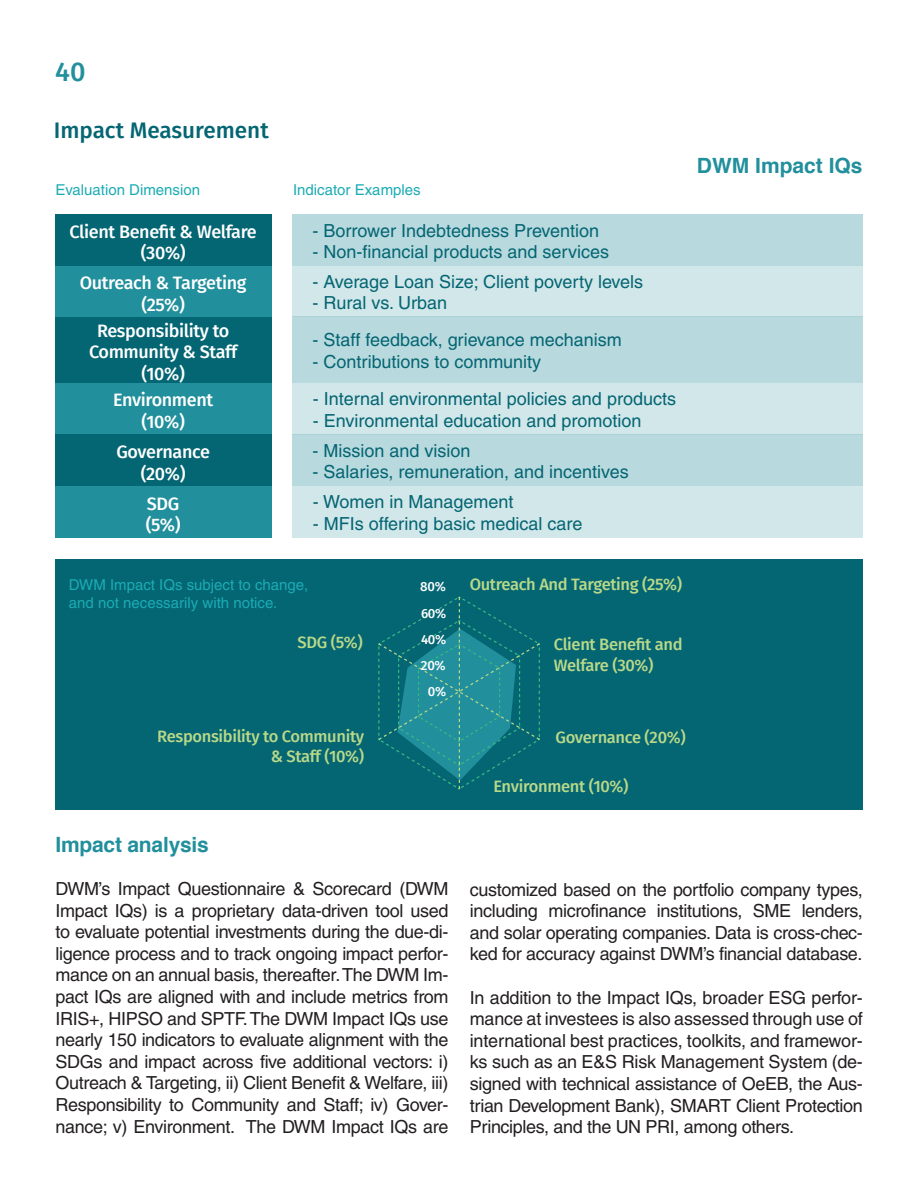
<style>
.page{position:relative;width:918px;height:1188px;background:#fff}
.page>*{position:absolute;margin:0;border:0;box-sizing:border-box;transform-origin:0 0}
.t1{font:500 27px "Fira Sans";color:#218f9c}
.t2{font:500 22.5px "Fira Sans";color:#046573}
.t3{font:700 21px "Helvetica";letter-spacing:-.01em;color:#218f9c}
.t4{font:18px/21.6px "Helvetica";letter-spacing:-.02em;color:#231f20;text-align:justify}
.t5{font:18px "Helvetica";color:#046573}
.t6{font:500 18px/21.6px "Fira Sans";letter-spacing:-.02em;color:#fff;text-align:center}
.t7{font:500 16.5px/21.6px "Fira Sans";letter-spacing:-.02em;color:#b8d989}
.t8{font:15px/18px "Helvetica";color:#1cacb4}
.t9{font:500 13.2px "Fira Sans";letter-spacing:-.02em;color:#fff}
</style>
<div class="page">
<div style="left:55px;top:559px;width:808px;height:251px;background:#046573"></div>
<div style="left:292px;top:383px;width:571px;height:52px;background:#d1e7e9"></div>
<div style="left:292px;top:486px;width:571px;height:52px;background:#d1e7e9"></div>
<div style="left:55px;top:383px;width:216px;height:52px;background:#218f9c"></div>
<div style="left:55px;top:486px;width:216px;height:52px;background:#218f9c"></div>
<div style="left:292px;top:317px;width:571px;height:66px;background:#b8dade"></div>
<div style="left:55px;top:317px;width:216px;height:66px;background:#046573"></div>
<div style="left:292px;top:215px;width:571px;height:51px;background:#b8dade"></div>
<div style="left:55px;top:215px;width:216px;height:51px;background:#046573"></div>
<div style="left:292px;top:435px;width:571px;height:51px;background:#b8dade"></div>
<div style="left:292px;top:266px;width:571px;height:51px;background:#d1e7e9"></div>
<div style="left:55px;top:266px;width:216px;height:51px;background:#218f9c"></div>
<div style="left:55px;top:435px;width:216px;height:51px;background:#046573"></div>
<svg style="left:378px;top:596px;width:162px;height:194px"></svg>
<h1 class="t1" style="left:55px;top:49px;width:32px">40</h1>
<p class="t2" style="left:54px;top:112px;width:217px">Impact Measurement</p>
<p class="t8" style="left:55px;top:181px;width:146px">Evaluation Dimension</p>
<p class="t8" style="left:293px;top:181px;width:129px">Indicator Examples</p>
<p class="t6" style="left:70px;top:220px;width:189px">Client Benefit &amp; Welfare</p>
<p class="t6" style="left:141px;top:241px;width:46px">(30%)</p>
<p class="t5" style="left:313px;top:220px;width:288px">- Borrower Indebtedness Prevention</p>
<p class="t5" style="left:313px;top:241px;width:298px">- Non-financial products and services</p>
<p class="t6" style="left:80px;top:271px;width:168px">Outreach &amp; Targeting</p>
<p class="t6" style="left:141px;top:293px;width:45px">(25%)</p>
<p class="t5" style="left:313px;top:271px;width:332px">- Average Loan Size; Client poverty levels</p>
<p class="t5" style="left:313px;top:292px;width:136px">- Rural vs. Urban</p>
<p class="t6" style="left:97px;top:319px;width:134px">Responsibility to</p>
<p class="t6" style="left:89px;top:340px;width:150px">Community &amp; Staff</p>
<p class="t6" style="left:141px;top:362px;width:45px">(10%)</p>
<p class="t5" style="left:313px;top:329px;width:311px">- Staff feedback, grievance mechanism</p>
<p class="t5" style="left:313px;top:351px;width:230px">- Contributions to community</p>
<p class="t6" style="left:113px;top:388px;width:102px">Environment (10%)</p>
<p class="t5" style="left:313px;top:388px;width:365px">- Internal environmental policies and products</p>
<p class="t5" style="left:313px;top:410px;width:330px">- Environmental education and promotion</p>
<p class="t6" style="left:116px;top:440px;width:95px">Governance</p>
<p class="t6" style="left:141px;top:462px;width:46px">(20%)</p>
<p class="t5" style="left:313px;top:440px;width:160px">- Mission and vision</p>
<p class="t5" style="left:313px;top:461px;width:318px">- Salaries, remuneration, and incentives</p>
<p class="t6" style="left:146px;top:492px;width:36px;text-align:left">SDG (5%)</p>
<p class="t5" style="left:313px;top:491px;width:202px">- Women in Management</p>
<p class="t5" style="left:313px;top:513px;width:271px">- MFIs offering basic medical care</p>
<p class="t3" style="left:697px;top:149px;width:167px">DWM Impact IQs</p>
<p class="t8" style="left:69px;top:576px;width:241px">DWM Impact IQs subject to change, and not necessarily with notice.</p>
<p class="t7" style="left:298px;top:630px;width:67px">SDG (5%)</p>
<p class="t9" style="left:420px;top:576px;width:27px">80%</p>
<p class="t9" style="left:421px;top:603px;width:27px">60%</p>
<p class="t9" style="left:421px;top:628px;width:27px">40%</p>
<p class="t9" style="left:421px;top:655px;width:26px">20%</p>
<p class="t9" style="left:428px;top:681px;width:20px">0%</p>
<p class="t7" style="left:470px;top:573px;width:214px">Outreach And Targeting (25%)</p>
<p class="t7" style="left:554px;top:632px;width:130px">Client Benefit and<br>Welfare (30%)</p>
<p class="t7" style="left:157px;top:725px;width:208px">Responsibility to Community</p>
<p class="t7" style="left:271px;top:745px;width:95px">&amp; Staff (10%)</p>
<p class="t7" style="left:556px;top:726px;width:132px">Governance (20%)</p>
<p class="t7" style="left:493px;top:775px;width:137px">Environment (10%)</p>
<p class="t3" style="left:55px;top:828px;width:155px">Impact analysis</p>
<p class="t4" style="left:55px;top:878px;width:395px">DWM’s Impact Questionnaire &amp; Scorecard (DWM Impact IQs) is a proprietary data-driven tool used to evaluate potential investments during the due-di&shy;ligence process and to track ongoing impact perfor&shy;mance on an annual basis, thereafter. The DWM Im&shy;pact IQs are aligned with and include metrics from IRIS+, HIPSO and SPTF. The DWM Impact IQs use nearly 150 indicators to evaluate alignment with the SDGs and impact across five additional vectors: i)<br>Outreach &amp; Targeting, ii) Client Benefit &amp; Welfare, iii)<br>Responsibility to Community and Staff; iv) Gover&shy;nance; v) Environment. The DWM Impact IQs are</p>
<p class="t4" style="left:470px;top:878px;width:395px">customized based on the portfolio company types, including microfinance institutions, SME lenders, and solar operating companies. Data is cross-chec&shy;ked for accuracy against DWM’s financial database.</p>
<p class="t4" style="left:470px;top:986px;width:395px">In addition to the Impact IQs, broader ESG perfor&shy;mance at investees is also assessed through use of international best practices, toolkits, and framewor&shy;ks such as an E&amp;S Risk Management System (de&shy;signed with technical assistance of OeEB, the Aus&shy;trian Development Bank), SMART Client Protection Principles, and the UN PRI, among others.</p>
</div>
